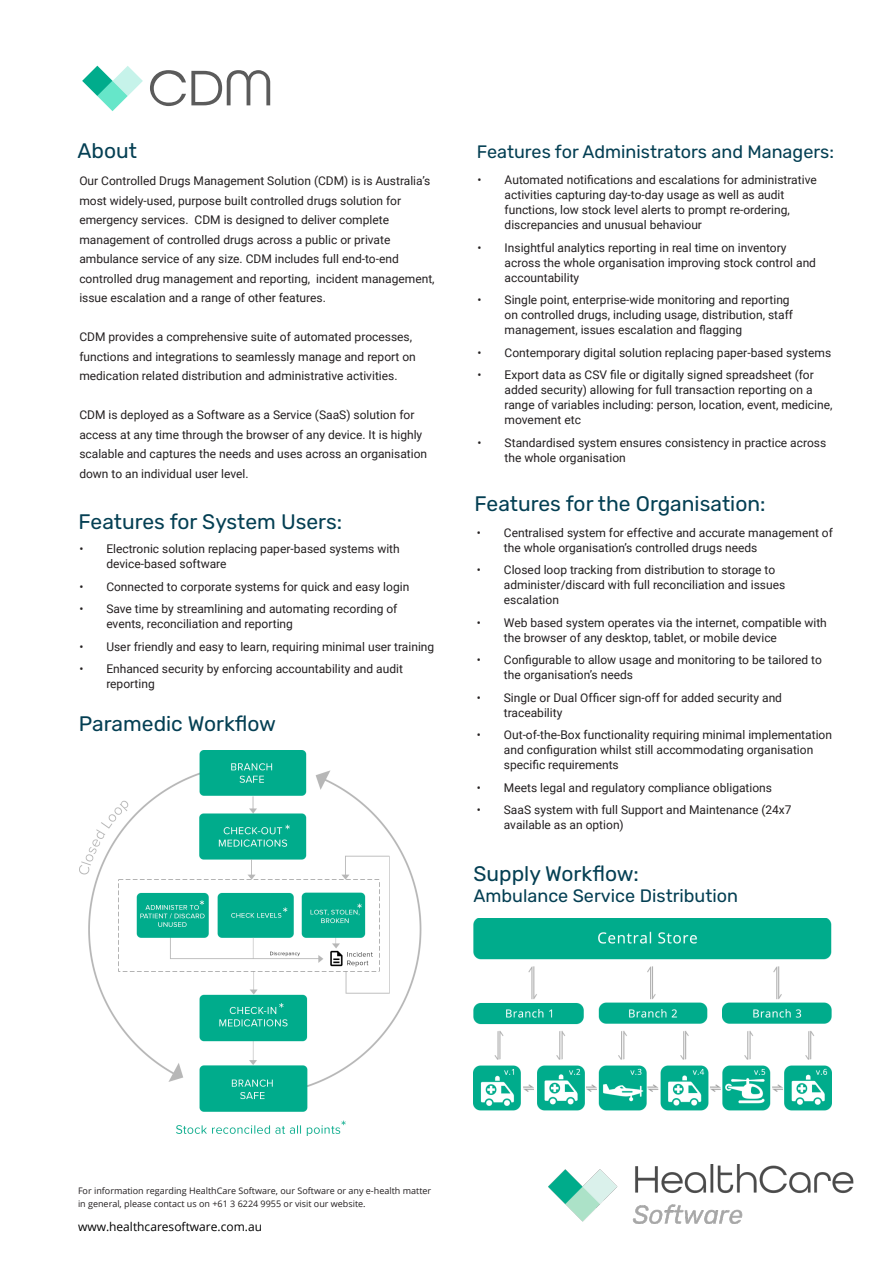
<style>
.page{position:relative;width:893px;height:1263px;background:#fff}
.page>*{position:absolute;margin:0;border:0;box-sizing:border-box;transform-origin:0 0}
.t1{font:21px "Rubik";color:#043f53}
.t2{font:18px "Rubik";color:#043f53}
.t3{font:12px/15px "Roboto";color:#231f20}
.t4{font:12px "Open Sans";color:#000}
.t5{font:9px/12.6px "Open Sans";color:#231f20}
</style>
<div class="page">
<img style="left:548px;top:1164px;width:306px;height:60px">
<img style="left:473px;top:918px;width:359px;height:193px">
<img style="left:80px;top:750px;width:342px;height:385px">
<svg style="left:82px;top:66px;width:61px;height:45px"></svg>
<svg style="left:150px;top:70px;width:120px;height:36px"></svg>
<p class="t1" style="left:77px;top:139px;width:61px">About</p>
<p class="t3" style="left:79px;top:171px;width:357px;line-height:19.5px">Our Controlled Drugs Management Solution (CDM) is is Australia’s most widely-used, purpose built controlled drugs solution for emergency services. CDM is designed to deliver complete management of controlled drugs across a public or private ambulance service of any size. CDM includes full end-to-end controlled drug management and reporting, incident management, issue escalation and a range of other features.</p>
<p class="t3" style="left:79px;top:327px;width:338px;line-height:19.5px">CDM provides a comprehensive suite of automated processes, functions and integrations to seamlessly manage and report on medication related distribution and administrative activities.</p>
<p class="t3" style="left:79px;top:405px;width:349px;line-height:19.5px">CDM is deployed as a Software as a Service (SaaS) solution for access at any time through the browser of any device. It is highly scalable and captures the needs and uses across an organisation down to an individual user level.</p>
<p class="t1" style="left:79px;top:510px;width:265px">Features for System Users:</p>
<p class="t3" style="left:106px;top:541px;width:295px;text-indent:-27px">• Electronic solution replacing paper-based systems with device-based software</p>
<p class="t3" style="left:79px;top:578px;width:331px">• Connected to corporate systems for quick and easy login</p>
<p class="t3" style="left:106px;top:601px;width:293px;text-indent:-27px">• Save time by streamlining and automating recording of events, reconciliation and reporting</p>
<p class="t3" style="left:79px;top:638px;width:356px">• User friendly and easy to learn, requiring minimal user training</p>
<p class="t3" style="left:106px;top:661px;width:298px;text-indent:-27px">• Enhanced security by enforcing accountability and audit reporting</p>
<p class="t1" style="left:79px;top:712px;width:199px">Paramedic Workflow</p>
<p class="t2" style="left:477px;top:141px;width:359px">Features for Administrators and Managers:</p>
<p class="t3" style="left:505px;top:172px;width:314px;text-indent:-27px">• Automated notifications and escalations for administrative activities capturing day-to-day usage as well as audit functions, low stock level alerts to prompt re-ordering, discrepancies and unusual behaviour</p>
<p class="t3" style="left:505px;top:240px;width:313px;text-indent:-27px">• Insightful analytics reporting in real time on inventory across the whole organisation improving stock control and accountability</p>
<p class="t3" style="left:505px;top:292px;width:290px;text-indent:-27px">• Single point, enterprise-wide monitoring and reporting on controlled drugs, including usage, distribution, staff management, issues escalation and flagging</p>
<p class="t3" style="left:478px;top:345px;width:355px">• Contemporary digital solution replacing paper-based systems</p>
<p class="t3" style="left:505px;top:367px;width:329px;text-indent:-27px">• Export data as CSV file or digitally signed spreadsheet (for added security) allowing for full transaction reporting on a range of variables including: person, location, event, medicine, movement etc</p>
<p class="t3" style="left:505px;top:435px;width:323px;text-indent:-27px">• Standardised system ensures consistency in practice across the whole organisation</p>
<p class="t1" style="left:475px;top:492px;width:292px">Features for the Organisation:</p>
<p class="t3" style="left:504px;top:524px;width:331px;text-indent:-27px">• Centralised system for effective and accurate management of the whole organisation’s controlled drugs needs</p>
<p class="t3" style="left:504px;top:562px;width:283px;text-indent:-27px">• Closed loop tracking from distribution to storage to administer/discard with full reconciliation and issues escalation</p>
<p class="t3" style="left:504px;top:614px;width:325px;text-indent:-27px">• Web based system operates via the internet, compatible with the browser of any desktop, tablet, or mobile device</p>
<p class="t3" style="left:504px;top:652px;width:319px;text-indent:-27px">• Configurable to allow usage and monitoring to be tailored to the organisation’s needs</p>
<p class="t3" style="left:504px;top:689px;width:280px;text-indent:-27px">• Single or Dual Officer sign-off for added security and traceability</p>
<p class="t3" style="left:504px;top:727px;width:330px;text-indent:-27px">• Out-of-the-Box functionality requiring minimal implementation and configuration whilst still accommodating organisation specific requirements</p>
<p class="t3" style="left:477px;top:779px;width:297px">• Meets legal and regulatory compliance obligations</p>
<p class="t3" style="left:504px;top:802px;width:289px;text-indent:-27px">• SaaS system with full Support and Maintenance (24x7 available as an option)</p>
<p class="t1" style="left:473px;top:862px;width:167px">Supply Workflow:</p>
<p class="t2" style="left:473px;top:885px;width:266px">Ambulance Service Distribution</p>
<p class="t5" style="left:78px;top:1184px;width:355px">For information regarding HealthCare Software, our Software or any e-health matter in general, please contact us on +61 3 6224 9955 or visit our website.</p>
<p class="t4" style="left:78px;top:1218px;width:186px">www.healthcaresoftware.com.au</p>
</div>
